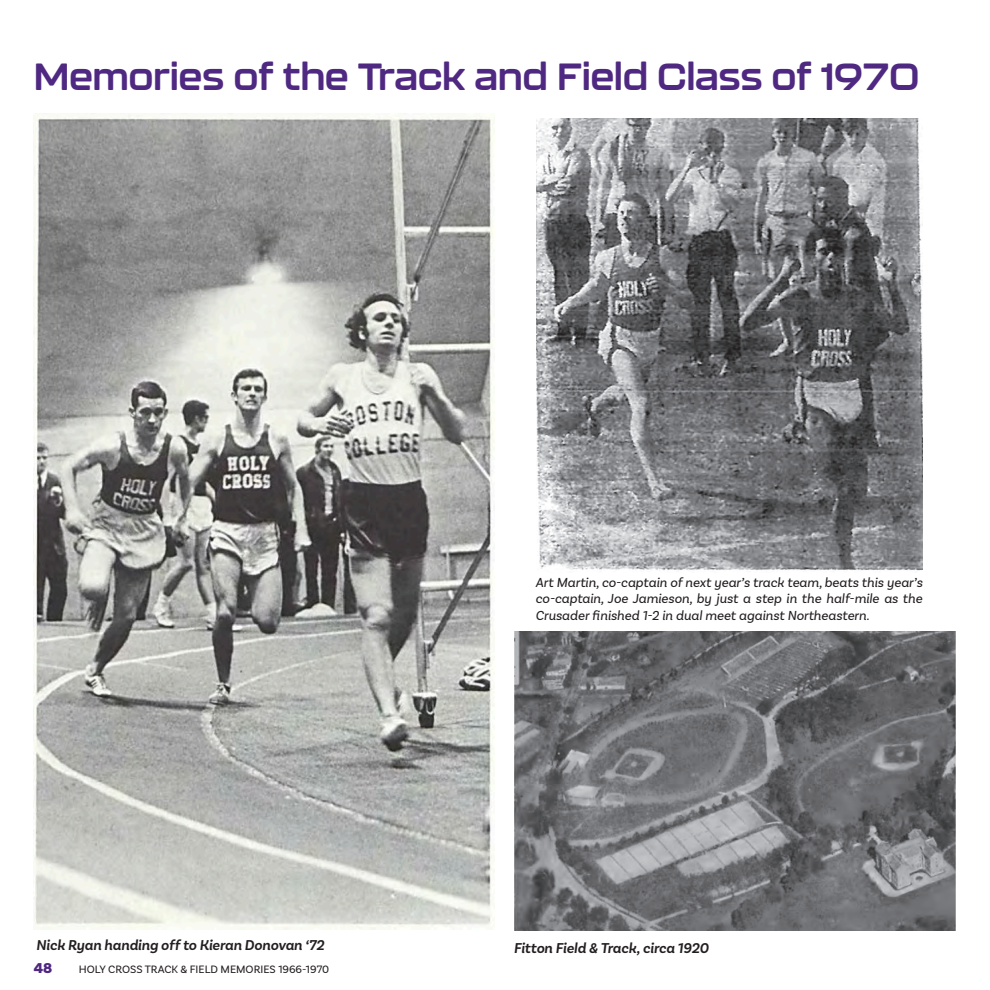
<style>
.page{position:relative;width:990px;height:990px;background:#fff}
.page>*{position:absolute;margin:0;border:0;box-sizing:border-box;transform-origin:0 0}
.t1{font:700 37.5px "Kallisto";letter-spacing:-.01em;color:#4f2881}
.t2{font:italic 600 15px "Basic Sans";letter-spacing:-.005em;color:#231f20}
.t3{font:900 15px "Basic Sans";color:#4f2881}
.t4{font:italic 13.75px/16.5px "Basic Sans";color:#231f20;text-align:justify}
.t5{font:11.25px "Basic Sans";color:#231f20}
</style>
<div class="page">
<img style="left:34px;top:114px;width:461px;height:815px">
<img style="left:537px;top:118px;width:385px;height:453px">
<img style="left:514px;top:632px;width:442px;height:298px">
<p class="t1" style="left:34px;top:54px;width:887px">Memories of the Track and Field Class of 1970</p>
<p class="t2" style="left:36px;top:936px;width:290px">Nick Ryan handing off to Kieran Donovan ‘72</p>
<p class="t3" style="left:34px;top:958px;width:20px">48</p>
<p class="t5" style="left:79px;top:962px;width:252px">HOLY CROSS TRACK &amp; FIELD MEMORIES 1966-1970</p>
<p class="t4" style="left:535px;top:574px;width:389px">Art Martin, co-captain of next year’s track team, beats this year’s co-captain, Joe Jamieson, by just a step in the half-mile as the Crusader finished 1-2 in dual meet against Northeastern.</p>
<p class="t2" style="left:514px;top:939px;width:196px">Fitton Field &amp; Track, circa 1920</p>
</div>
